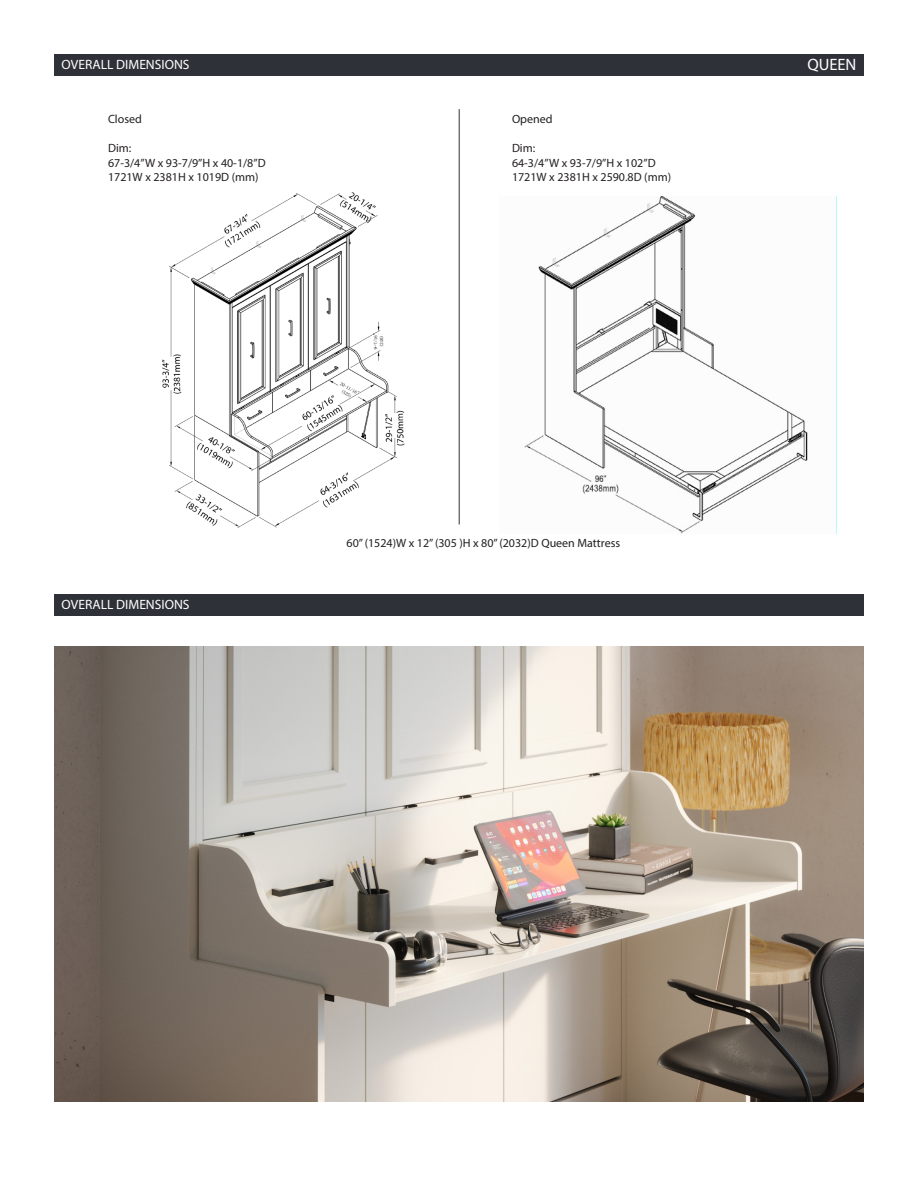
<style>
.page{position:relative;width:918px;height:1188px;background:#fff}
.page>*{position:absolute;margin:0;border:0;box-sizing:border-box;transform-origin:0 0}
.t1{font:16.5px "Myriad Pro";color:#fff}
.t2{font:13.5px "Myriad Pro";color:#fff}
.t3{font:12px "Myriad Pro";color:#231f20}
</style>
<div class="page">
<div style="left:54px;top:54px;width:810px;height:21px;background:#2e3138"></div>
<hr style="left:459px;top:109px;width:1px;height:415px;background:#2e3138">
<div style="left:54px;top:594px;width:810px;height:21px;background:#2e3138"></div>
<img style="left:162px;top:192px;width:243px;height:336px">
<img style="left:54px;top:646px;width:810px;height:456px">
<img style="left:524px;top:197px;width:284px;height:336px">
<p class="t2" style="left:62px;top:56px;width:129px">OVERALL DIMENSIONS</p>
<p class="t3" style="left:108px;top:112px;width:35px">Closed</p>
<p class="t3" style="left:108px;top:141px;width:25px">Dim:</p>
<p class="t3" style="left:108px;top:155px;width:159px">67-3/4”W x 93-7/9”H x 40-1/8”D</p>
<p class="t3" style="left:108px;top:170px;width:152px">1721W x 2381H x 1019D (mm)</p>
<p class="t3" style="left:512px;top:112px;width:42px">Opened</p>
<p class="t3" style="left:512px;top:141px;width:25px">Dim:</p>
<p class="t3" style="left:512px;top:155px;width:145px">64-3/4”W x 93-7/9”H x 102”D</p>
<p class="t3" style="left:512px;top:170px;width:161px">1721W x 2381H x 2590.8D (mm)</p>
<p class="t1" style="left:807px;top:55px;width:51px">QUEEN</p>
<p class="t2" style="left:62px;top:596px;width:129px">OVERALL DIMENSIONS</p>
<p class="t3" style="left:347px;top:536px;width:275px">60” (1524)W x 12” (305 )H x 80” (2032)D Queen Mattress</p>
</div>
